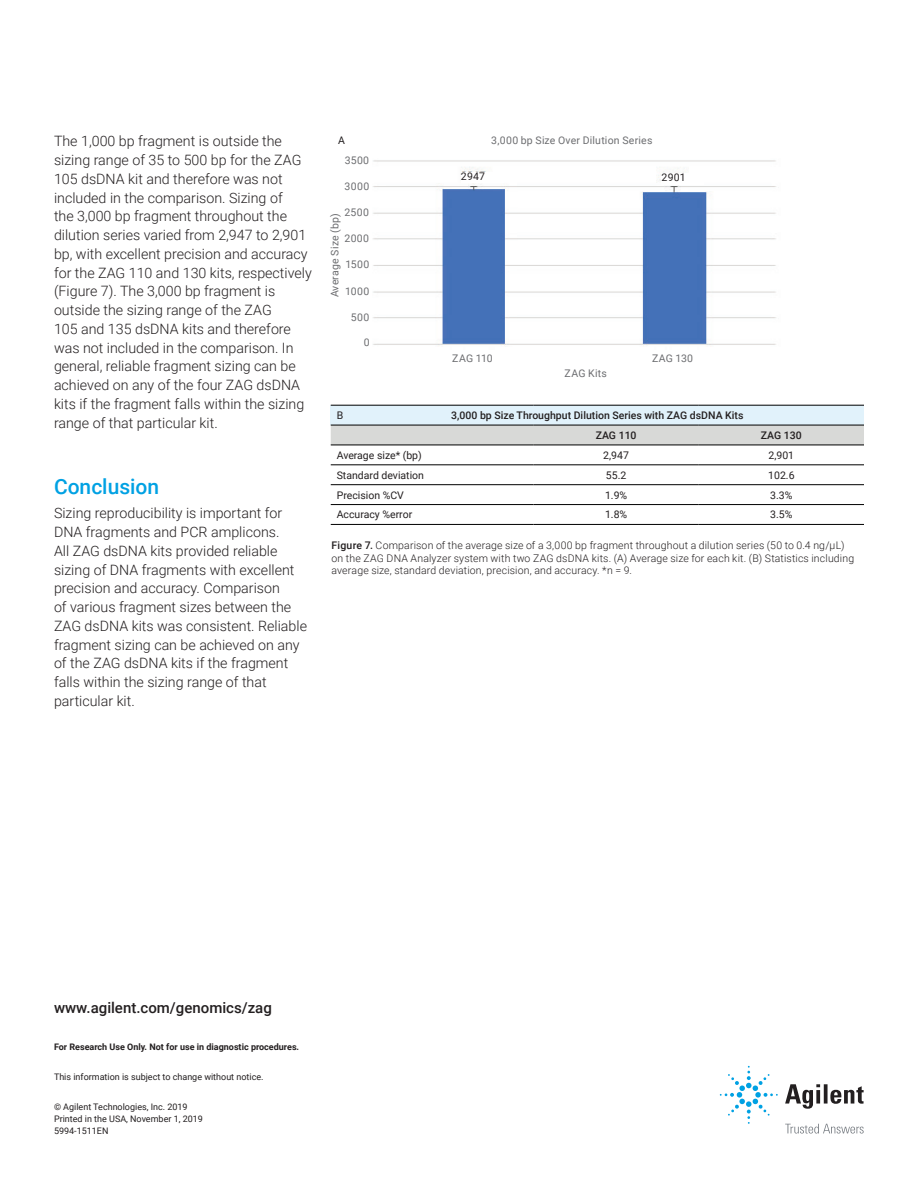
<style>
.page{position:relative;width:918px;height:1188px;background:#fff}
.page>*{position:absolute;margin:0;border:0;box-sizing:border-box;transform-origin:0 0}
.t1{font:500 21px "Roboto";color:#00a1e3}
.t2{font:500 15px "Roboto";color:#231f20}
.t3{font:300 14.25px/18.8px "Roboto";color:#231f20}
.t4{font:300 10.5px/12.8px "Roboto";letter-spacing:.015em;color:#231f20}
.t5{font:10.5px "Roboto";color:#231f20}
.t6{font:10.5px "Roboto";letter-spacing:.025em;color:#6c6d70}
.t7{font:500 10.5px/19.8px "Roboto";color:#231f20}
.t8{font:9px/12px "Roboto";color:#231f20}
.t9{font:700 9px "Roboto";color:#231f20}
.s1{font-weight:500}
</style>
<div class="page">
<div style="left:331px;top:405px;width:533px;height:20px;background:#e1f2fb"></div>
<div style="left:331px;top:426px;width:533px;height:19px;background:#d8d9d7"></div>
<hr style="left:331px;top:405px;width:203px;height:1px;background:#000">
<hr style="left:534px;top:405px;width:165px;height:1px;background:#000">
<hr style="left:699px;top:405px;width:165px;height:1px;background:#000">
<hr style="left:331px;top:425px;width:203px;height:1px;background:#000">
<hr style="left:534px;top:425px;width:165px;height:1px;background:#000">
<hr style="left:699px;top:425px;width:165px;height:1px;background:#000">
<hr style="left:331px;top:445px;width:203px;height:1px;background:#000">
<hr style="left:534px;top:445px;width:165px;height:1px;background:#000">
<hr style="left:699px;top:445px;width:165px;height:1px;background:#000">
<hr style="left:331px;top:465px;width:203px;height:1px;background:#000">
<hr style="left:534px;top:465px;width:165px;height:1px;background:#000">
<hr style="left:699px;top:465px;width:165px;height:1px;background:#000">
<hr style="left:331px;top:484px;width:203px;height:1px;background:#000">
<hr style="left:534px;top:484px;width:165px;height:1px;background:#000">
<hr style="left:699px;top:484px;width:165px;height:1px;background:#000">
<hr style="left:331px;top:504px;width:203px;height:1px;background:#000">
<hr style="left:534px;top:504px;width:165px;height:1px;background:#000">
<hr style="left:699px;top:504px;width:165px;height:1px;background:#000">
<hr style="left:331px;top:524px;width:203px;height:1px;background:#000">
<hr style="left:534px;top:524px;width:165px;height:1px;background:#000">
<hr style="left:699px;top:524px;width:165px;height:1px;background:#000">
<img style="left:373px;top:160px;width:403px;height:187px">
<div style="left:461px;top:172px;width:42px;height:11px;background:#fff"></div>
<div style="left:662px;top:173px;width:42px;height:12px;background:#fff"></div>
<svg style="left:785px;top:1084px;width:79px;height:25px"></svg>
<svg style="left:720px;top:1066px;width:58px;height:58px"></svg>
<svg style="left:785px;top:1124px;width:79px;height:10px"></svg>
<p class="t3" style="left:54px;top:131px;width:259px">The 1,000 bp fragment is outside the sizing range of 35 to 500 bp for the ZAG 105 dsDNA kit and therefore was not included in the comparison. Sizing of<br>the 3,000 bp fragment throughout the dilution series varied from 2,947 to 2,901 bp, with excellent precision and accuracy for the ZAG 110 and 130 kits, respectively (Figure 7). The 3,000 bp fragment is outside the sizing range of the ZAG<br>105 and 135 dsDNA kits and therefore was not included in the comparison. In general, reliable fragment sizing can be achieved on any of the four ZAG dsDNA kits if the fragment falls within the sizing range of that particular kit.</p>
<h1 class="t1" style="left:54px;top:471px;width:107px">Conclusion</h1>
<p class="t3" style="left:54px;top:503px;width:255px">Sizing reproducibility is important for DNA fragments and PCR amplicons.<br>All ZAG dsDNA kits provided reliable sizing of DNA fragments with excellent precision and accuracy. Comparison<br>of various fragment sizes between the ZAG dsDNA kits was consistent. Reliable fragment sizing can be achieved on any of the ZAG dsDNA kits if the fragment falls within the sizing range of that particular kit.</p>
<p class="t5" style="left:338px;top:133px;width:8px">A</p>
<p class="t6" style="left:345px;top:153px;width:26px">3500</p>
<p class="t6" style="left:345px;top:179px;width:26px">3000</p>
<p class="t6" style="left:345px;top:205px;width:26px">2500</p>
<p class="t6" style="left:345px;top:231px;width:26px">2000</p>
<p class="t6" style="left:328px;top:297px;width:85px;rotate:-90deg">Average Size (bp)</p>
<p class="t6" style="left:345px;top:257px;width:25px">1500</p>
<p class="t6" style="left:345px;top:284px;width:26px">1000</p>
<p class="t6" style="left:351px;top:310px;width:20px">500</p>
<p class="t6" style="left:364px;top:335px;width:7px">0</p>
<p class="t5" style="left:337px;top:408px;width:8px">B</p>
<p class="t6" style="left:491px;top:132px;width:163px">3,000 bp Size Over Dilution Series</p>
<p class="t5" style="left:461px;top:169px;width:26px">2947</p>
<p class="t5" style="left:662px;top:170px;width:26px">2901</p>
<p class="t6" style="left:452px;top:351px;width:42px">ZAG 110</p>
<p class="t6" style="left:565px;top:366px;width:44px">ZAG Kits</p>
<p class="t6" style="left:652px;top:351px;width:43px">ZAG 130</p>
<p class="t7" style="left:596px;top:405px;width:149px;text-indent:-144px">3,000 bp Size Throughput Dilution Series with ZAG dsDNA Kits<br>ZAG 110</p>
<p class="t7" style="left:761px;top:425px;width:42px">ZAG 130</p>
<p class="t5" style="left:337px;top:448px;width:87px">Average size* (bp)</p>
<p class="t5" style="left:603px;top:448px;width:27px">2,947</p>
<p class="t5" style="left:769px;top:448px;width:27px">2,901</p>
<p class="t5" style="left:337px;top:468px;width:89px">Standard deviation</p>
<p class="t5" style="left:606px;top:468px;width:22px">55.2</p>
<p class="t5" style="left:768px;top:468px;width:28px">102.6</p>
<p class="t5" style="left:337px;top:487px;width:69px">Precision %CV</p>
<p class="t5" style="left:605px;top:487px;width:24px">1.9%</p>
<p class="t5" style="left:770px;top:487px;width:24px">3.3%</p>
<p class="t5" style="left:337px;top:507px;width:77px">Accuracy %error</p>
<p class="t5" style="left:605px;top:507px;width:24px">1.8%</p>
<p class="t5" style="left:770px;top:507px;width:24px">3.5%</p>
<p class="t4" style="left:332px;top:538px;width:524px"><span class="s1">Figure 7.</span> Comparison of the average size of a 3,000 bp fragment throughout a dilution series (50 to 0.4 ng/µL) on the ZAG DNA Analyzer system with two ZAG dsDNA kits. (A) Average size for each kit. (B) Statistics including average size, standard deviation, precision, and accuracy. *n = 9.</p>
<p class="t2" style="left:54px;top:997px;width:219px">www.agilent.com/genomics/zag</p>
<p class="t9" style="left:54px;top:1041px;width:247px">For Research Use Only. Not for use in diagnostic procedures.</p>
<p class="t8" style="left:54px;top:1070px;width:211px">This information is subject to change without notice.</p>
<p class="t8" style="left:54px;top:1100px;width:151px">© Agilent Technologies, Inc. 2019<br>Printed in the USA, November 1, 2019<br>5994-1511EN</p>
</div>
